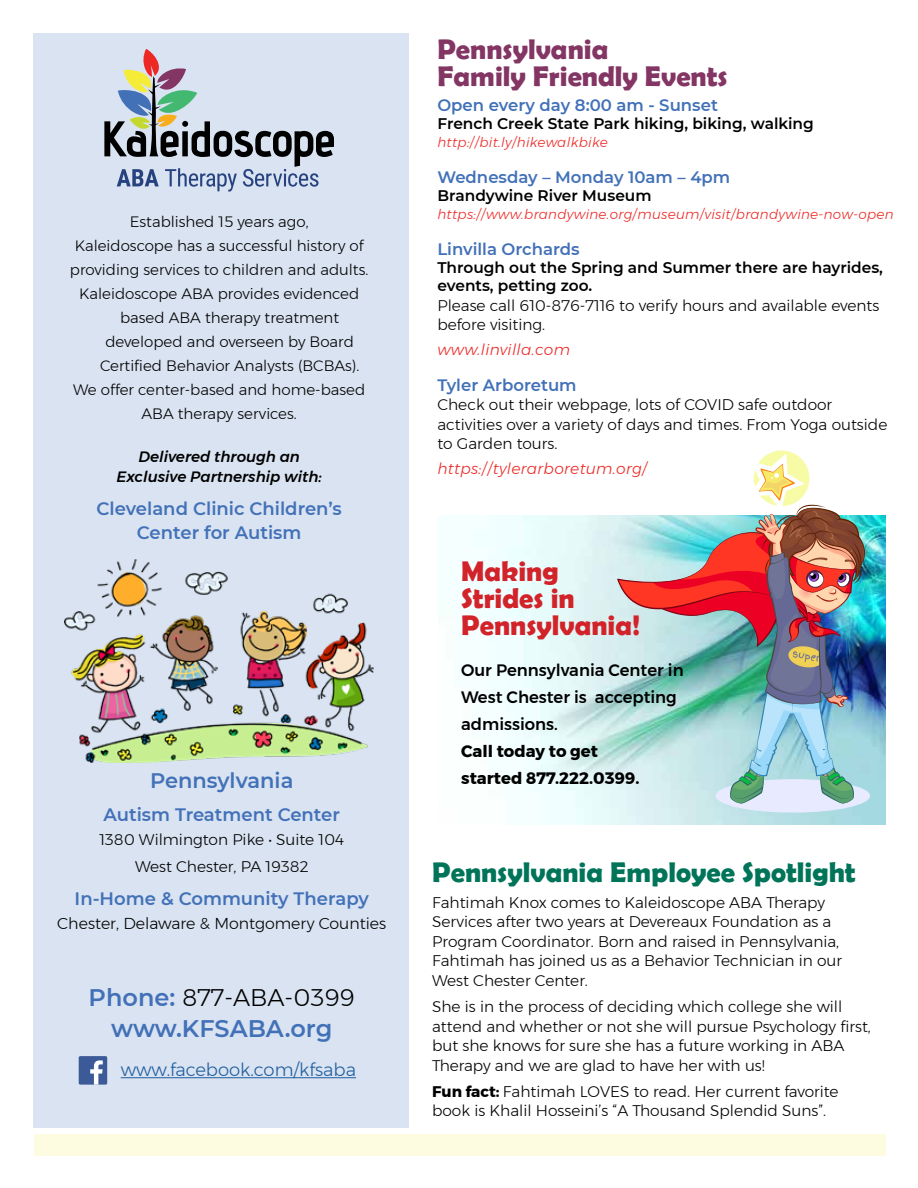
<style>
.page{position:relative;width:918px;height:1188px;background:#fff}
.page>*{position:absolute;margin:0;border:0;box-sizing:border-box;transform-origin:0 0}
.t1{font:700 28.5px/27px "Berlin Sans FB Demi";color:#833563}
.t2{font:700 28.5px "Berlin Sans FB Demi";color:#007459}
.t3{font:700 28.5px/27px "Berlin Sans FB Demi";color:#d2232a}
.t4{font:600 24px/31.5px "Montserrat";color:#4271b8;text-align:center}
.t5{font:600 21px "Montserrat";color:#4271b8}
.t6{font:600 18px/23.4px "Montserrat";color:#4271b8;text-align:center}
.t7{font:300 18px "Montserrat";color:#215e9e}
.t8{font:600 16.5px "Montserrat";color:#4271b8}
.t9{font:500 16.5px/27px "Montserrat";color:#000}
.t10{font:700 16.5px/27px "Montserrat";color:#000}
.t11{font:300 15.75px "Montserrat";color:#000}
.t12{font:300 15.3px/19.5px "Montserrat";color:#000}
.t13{font:600 15.3px/18px "Montserrat";color:#000}
.t14{font:italic 300 15.3px "Montserrat";letter-spacing:.02em;color:#ed2926}
.t15{font:300 15px "Montserrat";color:#000}
.t16{font:italic 500 15px/20.2px "Montserrat";color:#000;text-align:center}
.t17{font:italic 300 13.5px "Montserrat";letter-spacing:.02em;color:#ed2926}
.s1{font-weight:300;color:#000}
.s2{font-weight:700}
</style>
<div class="page">
<img style="left:470px;top:515px;width:416px;height:310px">
<div style="left:716px;top:779px;width:154px;height:34px;background:#e8eaff;border-radius:50%"></div>
<img style="left:617px;top:453px;width:253px;height:351px">
<div style="left:33px;top:33px;width:376px;height:1095px;background:#d9e3f1"></div>
<svg style="left:104px;top:50px;width:230px;height:142px"></svg>
<hr style="left:121px;top:1077px;width:235px;height:1px;background:#215e9e">
<div style="left:79px;top:1056px;width:28px;height:29px;background:#3d5a98;border-radius:2px"></div>
<svg style="left:90px;top:1060px;width:13px;height:25px"></svg>
<div style="left:34px;top:1134px;width:852px;height:21px;background:#fdfce1"></div>
<img style="left:65px;top:560px;width:309px;height:202px">
<p class="t15" style="left:130px;top:211px;width:180px">Established 15 years ago,</p>
<p class="t15" style="left:75px;top:235px;width:291px">Kaleidoscope has a successful history of</p>
<p class="t15" style="left:70px;top:259px;width:300px">providing services to children and adults.</p>
<p class="t15" style="left:79px;top:283px;width:282px">Kaleidoscope ABA provides evidenced</p>
<p class="t15" style="left:120px;top:307px;width:221px">based ABA therapy treatment</p>
<p class="t15" style="left:105px;top:331px;width:250px">developed and overseen by Board</p>
<p class="t15" style="left:100px;top:355px;width:261px">Certified Behavior Analysts (BCBAs).</p>
<p class="t15" style="left:73px;top:379px;width:293px">We offer center-based and home-based</p>
<p class="t15" style="left:142px;top:403px;width:157px">ABA therapy services.</p>
<p class="t16" style="left:117px;top:446px;width:207px">Delivered through an<br>Exclusive Partnership with:</p>
<p class="t6" style="left:97px;top:496px;width:247px">Cleveland Clinic Children’s<br>Center for Autism</p>
<h3 class="t5" style="left:150px;top:766px;width:145px">Pennsylvania</h3>
<p class="t6" style="left:103px;top:802px;width:238px">Autism Treatment Center</p>
<p class="t12" style="left:99px;top:827px;width:246px;line-height:26.2px;text-align:center">1380 Wilmington Pike • Suite 104<br>West Chester, PA 19382</p>
<p class="t6" style="left:75px;top:886px;width:296px">In-Home &amp; Community Therapy</p>
<p class="t11" style="left:57px;top:911px;width:330px">Chester, Delaware &amp; Montgomery Counties</p>
<h2 class="t4" style="left:89px;top:981px;width:268px">Phone: <span class="s1">877-ABA-0399 </span>www.KFSABA.org</h2>
<p class="t7" style="left:121px;top:1056px;width:237px">www.facebook.com/kfsaba</p>
<h1 class="t1" style="left:437px;top:36px;width:292px">Pennsylvania<br>Family Friendly Events</h1>
<p class="t8" style="left:437px;top:94px;width:282px">Open every day 8:00 am - Sunset</p>
<p class="t13" style="left:437px;top:114px;width:378px">French Creek State Park hiking, biking, walking</p>
<p class="t17" style="left:437px;top:132px;width:172px">http://bit.ly/hikewalkbike</p>
<p class="t8" style="left:437px;top:166px;width:294px">Wednesday – Monday 10am – 4pm</p>
<p class="t13" style="left:437px;top:186px;width:216px">Brandywine River Museum</p>
<p class="t17" style="left:437px;top:204px;width:458px">https://www.brandywine.org/museum/visit/brandywine-now-open</p>
<p class="t8" style="left:437px;top:238px;width:144px">Linvilla Orchards</p>
<p class="t13" style="left:437px;top:258px;width:447px">Through out the Spring and Summer there are hayrides, events, petting zoo.</p>
<p class="t12" style="left:437px;top:295px;width:444px">Please call 610-876-7116 to verify hours and available events before visiting.</p>
<p class="t14" style="left:437px;top:338px;width:134px">www.linvilla.com</p>
<p class="t8" style="left:437px;top:373px;width:141px">Tyler Arboretum</p>
<p class="t12" style="left:437px;top:395px;width:451px">Check out their webpage, lots of COVID safe outdoor activities over a variety of days and times. From Yoga outside to Garden tours.</p>
<p class="t14" style="left:437px;top:457px;width:211px">https://tylerarboretum.org/</p>
<h1 class="t3" style="left:461px;top:558px;width:181px">Making<br>Strides in<br>Pennsylvania!</h1>
<p class="t9" style="left:461px;top:657px;width:224px">Our Pennsylvania Center in<br>West Chester is accepting admissions.</p>
<p class="t10" style="left:461px;top:738px;width:180px">Call today to get started 877.222.0399.</p>
<h1 class="t2" style="left:432px;top:855px;width:425px">Pennsylvania Employee Spotlight</h1>
<p class="t12" style="left:432px;top:893px;width:412px">Fahtimah Knox comes to Kaleidoscope ABA Therapy Services after two years at Devereaux Foundation as a Program Coordinator. Born and raised in Pennsylvania, Fahtimah has joined us as a Behavior Technician in our West Chester Center.</p>
<p class="t12" style="left:432px;top:997px;width:440px">She is in the process of deciding which college she will attend and whether or not she will pursue Psychology first, but she knows for sure she has a future working in ABA Therapy and we are glad to have her with us!</p>
<p class="t12" style="left:432px;top:1082px;width:408px"><span class="s2">Fun fact:</span> Fahtimah LOVES to read. Her current favorite book is Khalil Hosseini’s “A Thousand Splendid Suns”.</p>
</div>
